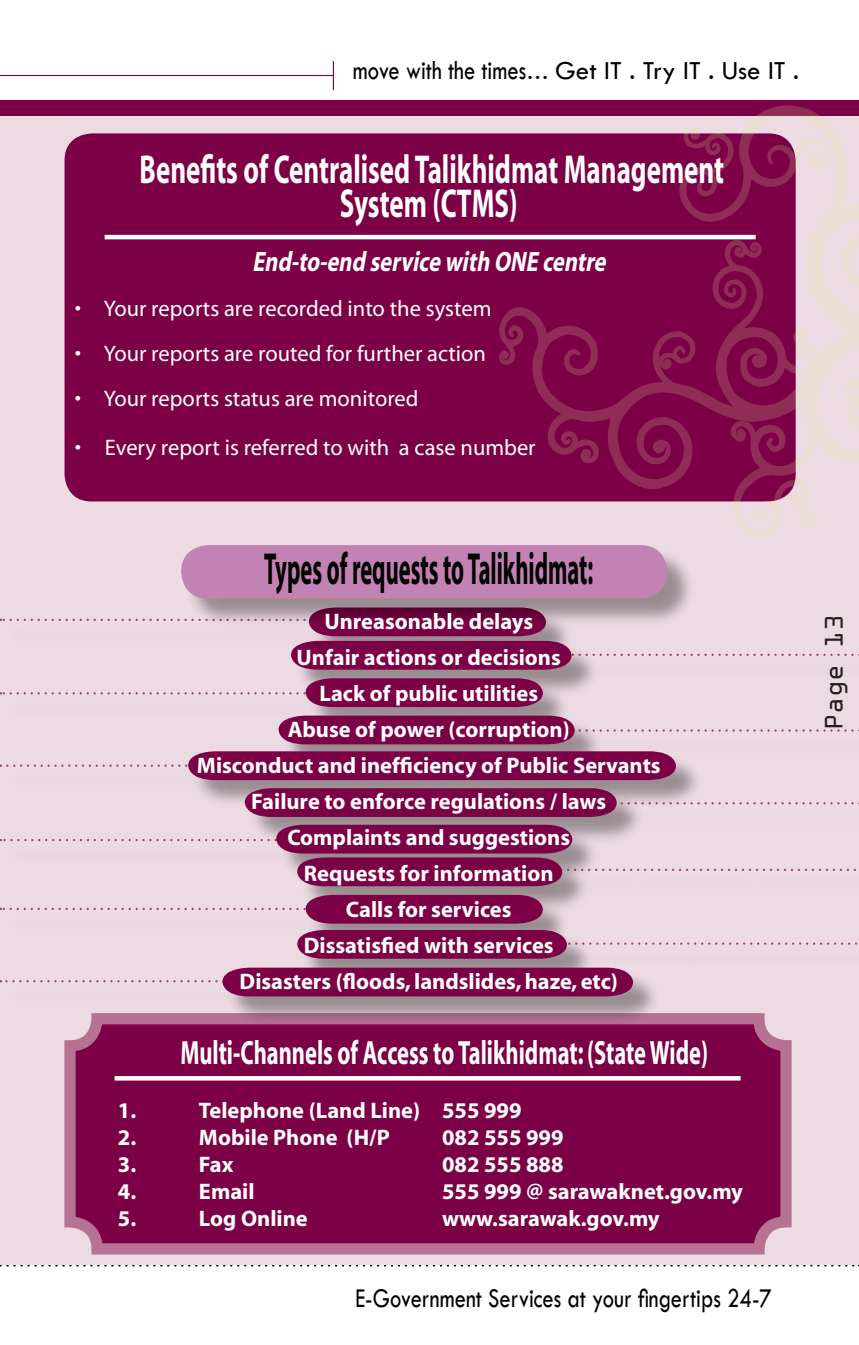
<style>
.page{position:relative;width:859px;height:1345px;background:#fff}
.page>*{position:absolute;margin:0;border:0;box-sizing:border-box;transform-origin:0 0}
.t1{font:700 45px "Myriad";color:#000;scale:.5 1}
.t2{font:700 40.5px/33.8px "Myriad";color:#fff;text-align:center;scale:.67 1}
.t3{font:700 33.75px "Myriad";color:#fff;scale:.67 1}
.t4{font:28.12px "Tw Cen";color:#000;scale:.8 1}
.t5{font:italic 700 28.12px "Myriad";color:#fff;scale:.8 1}
.t6{font:27px "Tw Cen";color:#000}
.t7{font:27px "OCRA Extended";color:#241f21}
.t8{font:700 22.5px/36px "Myriad";color:#fff;text-align:center}
.t9{font:22.5px "Myriad";color:#fff}
.s1{font-size:28.12px}
.s2{font-size:22.5px}
</style>
<div class="page">
<hr style="left:0;top:75px;width:333px;height:1px;background:#7b0046">
<svg style="left:333px;top:61px;width:1px;height:29px"></svg>
<svg style="left:0;top:1265px;width:859px;height:1px"></svg>
<div style="left:0;top:102px;width:859px;height:1163px;background:#eddbe3"></div>
<div style="left:70px;top:1018px;width:716px;height:231px;background:#7b0046;border-radius:27px"></div>
<div style="left:64px;top:1013px;width:727px;height:241px;border:11px solid #b57292;border-radius:27px"></div>
<div style="left:0;top:101px;width:859px;height:15px;background:#7b0046"></div>
<div style="left:183px;top:547px;width:514px;height:81px;background:#000;opacity:.36"></div>
<div style="left:181px;top:545px;width:486px;height:54px;background:#c382b4;border-radius:27px"></div>
<div style="left:65px;top:133px;width:730px;height:368px;background:#7b0046;border-radius:27px"></div>
<svg style="left:495px;top:105px;width:364px;height:453px"></svg>
<svg style="left:811px;top:213px;width:48px;height:240px"></svg>
<div style="left:225px;top:970px;width:437px;height:55px;background:#000;opacity:.36"></div>
<hr style="left:105px;top:235px;width:650px;height:4px;background:#fff">
<svg style="left:115px;top:1076px;width:625px;height:4px;background:#fcf9fb"></svg>
<div style="left:4px;top:622px;width:855px;height:388px;background:#000;opacity:.75"></div>
<svg style="left:0;top:607px;width:859px;height:62px"></svg>
<svg style="left:0;top:678px;width:543px;height:29px"></svg>
<svg style="left:278px;top:715px;width:581px;height:29px"></svg>
<svg style="left:0;top:751px;width:676px;height:29px"></svg>
<svg style="left:245px;top:788px;width:614px;height:29px"></svg>
<svg style="left:0;top:825px;width:859px;height:61px"></svg>
<svg style="left:0;top:895px;width:543px;height:28px"></svg>
<svg style="left:297px;top:930px;width:562px;height:28px"></svg>
<svg style="left:0;top:967px;width:633px;height:29px"></svg>
<p class="t6" style="left:353px;top:54px;width:448px"><span class="s1">move with the times</span><span class="s2">…</span> Get IT . Try IT . Use IT .</p>
<h2 class="t2" style="left:140px;top:154px;width:873px">Benefits of Centralised Talikhidmat Management<br>System (CTMS)</h2>
<p class="t5" style="left:252px;top:247px;width:450px">End-to-end service with ONE centre</p>
<p class="t9" style="left:75px;top:297px;width:418px">• Your reports are recorded into the system</p>
<p class="t9" style="left:75px;top:342px;width:413px">• Your reports are routed for further action</p>
<p class="t9" style="left:75px;top:387px;width:345px">• Your reports status are monitored</p>
<p class="t9" style="left:75px;top:437px;width:462px">• Every report is referred to with a case number</p>
<h1 class="t1" style="left:264px;top:545px;width:660px">Types of requests to Talikhidmat:</h1>
<p class="t8" style="left:197px;top:604px;width:465px">Unreasonable delays<br>Unfair actions or decisions<br>Lack of public utilities<br>Abuse of power (corruption)<br>Misconduct and inefficiency of Public Servants<br>Failure to enforce regulations / laws<br>Complaints and suggestions<br>Requests for information<br>Calls for services<br>Dissatisfied with services<br>Disasters (floods, landslides, haze, etc)</p>
<p class="t7" style="left:819px;top:730px;width:116px;rotate:-90deg">Page 13</p>
<h3 class="t3" style="left:180px;top:1035px;width:789px">Multi-Channels of Access to Talikhidmat: (State Wide)</h3>
<p class="t8" style="left:118px;top:1093px;width:20px">1.</p>
<p class="t8" style="left:199px;top:1093px;width:324px">Telephone (Land Line) 555 999</p>
<p class="t8" style="left:118px;top:1120px;width:20px">2.</p>
<p class="t8" style="left:199px;top:1120px;width:192px">Mobile Phone (H/P</p>
<p class="t8" style="left:442px;top:1120px;width:123px">082 555 999</p>
<p class="t8" style="left:118px;top:1147px;width:20px">3.</p>
<p class="t8" style="left:199px;top:1147px;width:36px">Fax</p>
<p class="t8" style="left:442px;top:1147px;width:123px">082 555 888</p>
<p class="t8" style="left:118px;top:1174px;width:20px">4.</p>
<p class="t8" style="left:199px;top:1174px;width:57px">Email</p>
<p class="t8" style="left:442px;top:1174px;width:302px">555 999 @ sarawaknet.gov.my</p>
<p class="t8" style="left:118px;top:1201px;width:20px">5.</p>
<p class="t8" style="left:199px;top:1201px;width:110px">Log Online</p>
<p class="t8" style="left:442px;top:1201px;width:219px">www.sarawak.gov.my</p>
<p class="t4" style="left:355px;top:1281px;width:522px">E-Government Services at your fingertips 24-7</p>
</div>
